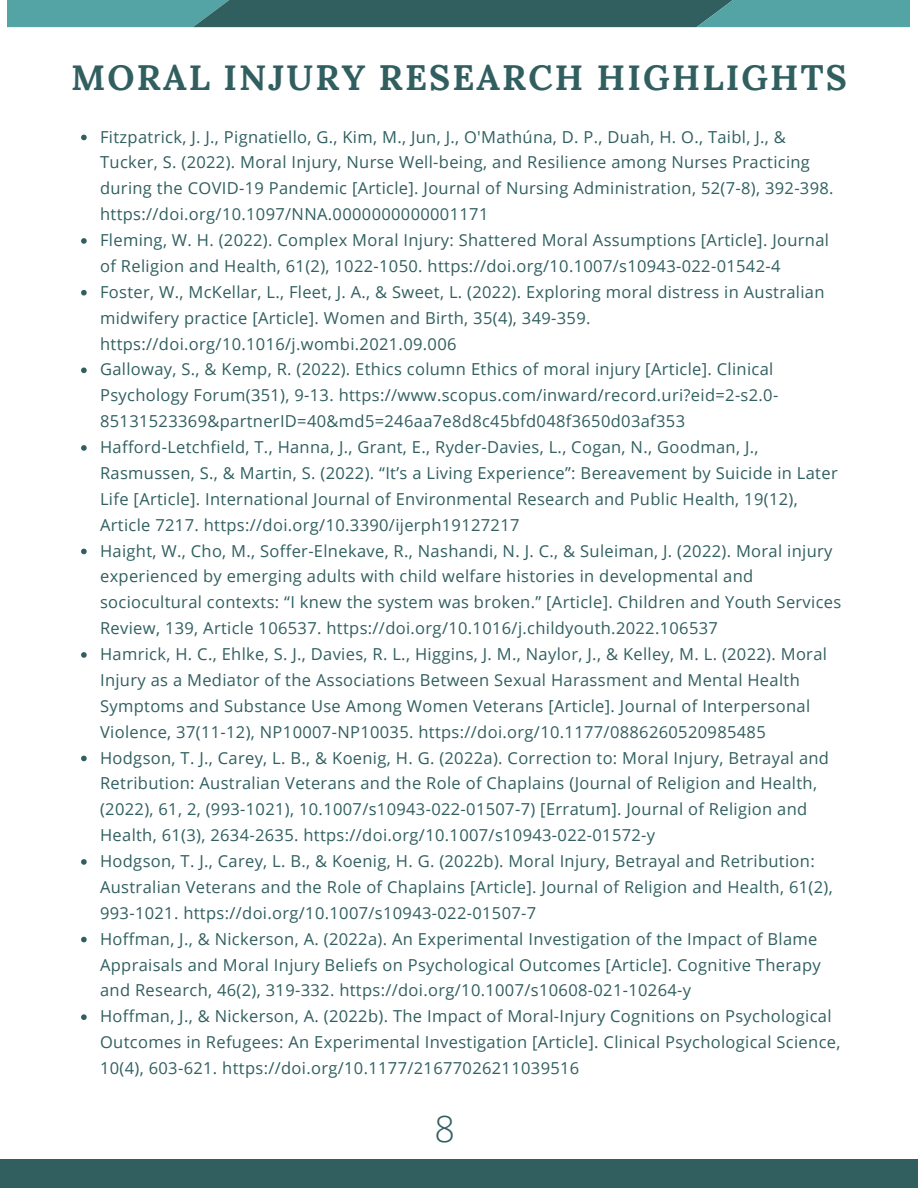
<style>
.page{position:relative;width:918px;height:1188px;background:#fff}
.page>*{position:absolute;margin:0;border:0;box-sizing:border-box;transform-origin:0 0}
.t1{font:300 36px "Open Sans";color:#315f60}
.t2{font:700 35.25px "Lora";letter-spacing:.06em;color:#315f60}
.t3{font:16.5px/25.8px "Open Sans";letter-spacing:.02em;color:#315f60}
</style>
<div class="page">
<div style="left:0;top:1160px;width:918px;height:28px;background:#315f60"></div>
<svg style="left:8px;top:0;width:902px;height:27px;background:#417d7e"></svg>
<svg style="left:81px;top:135px;width:6px;height:5px"></svg>
<svg style="left:81px;top:238px;width:6px;height:6px"></svg>
<svg style="left:81px;top:290px;width:6px;height:6px"></svg>
<svg style="left:81px;top:368px;width:6px;height:5px"></svg>
<svg style="left:81px;top:445px;width:6px;height:6px"></svg>
<svg style="left:81px;top:549px;width:6px;height:5px"></svg>
<svg style="left:81px;top:652px;width:6px;height:6px"></svg>
<svg style="left:81px;top:756px;width:6px;height:5px"></svg>
<svg style="left:81px;top:859px;width:6px;height:6px"></svg>
<svg style="left:81px;top:937px;width:6px;height:5px"></svg>
<svg style="left:81px;top:1014px;width:6px;height:6px"></svg>
<h2 class="t2" style="left:71px;top:55px;width:777px">MORAL INJURY RESEARCH HIGHLIGHTS</h2>
<p class="t3" style="left:100px;top:123px;width:743px">Fitzpatrick, J. J., Pignatiello, G., Kim, M., Jun, J., O'Mathúna, D. P., Duah, H. O., Taibl, J., &amp; Tucker, S. (2022). Moral Injury, Nurse Well-being, and Resilience among Nurses Practicing during the COVID-19 Pandemic [Article]. Journal of Nursing Administration, 52(7-8), 392-398. https://doi.org/10.1097/NNA.0000000000001171<br>Fleming, W. H. (2022). Complex Moral Injury: Shattered Moral Assumptions [Article]. Journal of Religion and Health, 61(2), 1022-1050. https://doi.org/10.1007/s10943-022-01542-4<br>Foster, W., McKellar, L., Fleet, J. A., &amp; Sweet, L. (2022). Exploring moral distress in Australian midwifery practice [Article]. Women and Birth, 35(4), 349-359. https://doi.org/10.1016/j.wombi.2021.09.006<br>Galloway, S., &amp; Kemp, R. (2022). Ethics column Ethics of moral injury [Article]. Clinical Psychology Forum(351), 9-13. https://www.scopus.com/inward/record.uri?eid=2-s2.0- 85131523369&amp;partnerID=40&amp;md5=246aa7e8d8c45bfd048f3650d03af353<br>Hafford-Letchfield, T., Hanna, J., Grant, E., Ryder-Davies, L., Cogan, N., Goodman, J., Rasmussen, S., &amp; Martin, S. (2022). “It’s a Living Experience”: Bereavement by Suicide in Later Life [Article]. International Journal of Environmental Research and Public Health, 19(12), Article 7217. https://doi.org/10.3390/ijerph19127217<br>Haight, W., Cho, M., Soffer-Elnekave, R., Nashandi, N. J. C., &amp; Suleiman, J. (2022). Moral injury experienced by emerging adults with child welfare histories in developmental and sociocultural contexts: “I knew the system was broken.” [Article]. Children and Youth Services Review, 139, Article 106537. https://doi.org/10.1016/j.childyouth.2022.106537<br>Hamrick, H. C., Ehlke, S. J., Davies, R. L., Higgins, J. M., Naylor, J., &amp; Kelley, M. L. (2022). Moral Injury as a Mediator of the Associations Between Sexual Harassment and Mental Health Symptoms and Substance Use Among Women Veterans [Article]. Journal of Interpersonal Violence, 37(11-12), NP10007-NP10035. https://doi.org/10.1177/0886260520985485<br>Hodgson, T. J., Carey, L. B., &amp; Koenig, H. G. (2022a). Correction to: Moral Injury, Betrayal and Retribution: Australian Veterans and the Role of Chaplains (Journal of Religion and Health, (2022), 61, 2, (993-1021), 10.1007/s10943-022-01507-7) [Erratum]. Journal of Religion and Health, 61(3), 2634-2635. https://doi.org/10.1007/s10943-022-01572-y<br>Hodgson, T. J., Carey, L. B., &amp; Koenig, H. G. (2022b). Moral Injury, Betrayal and Retribution:<br>Australian Veterans and the Role of Chaplains [Article]. Journal of Religion and Health, 61(2), 993-1021. https://doi.org/10.1007/s10943-022-01507-7<br>Hoffman, J., &amp; Nickerson, A. (2022a). An Experimental Investigation of the Impact of Blame Appraisals and Moral Injury Beliefs on Psychological Outcomes [Article]. Cognitive Therapy and Research, 46(2), 319-332. https://doi.org/10.1007/s10608-021-10264-y<br>Hoffman, J., &amp; Nickerson, A. (2022b). The Impact of Moral-Injury Cognitions on Psychological Outcomes in Refugees: An Experimental Investigation [Article]. Clinical Psychological Science, 10(4), 603-621. https://doi.org/10.1177/21677026211039516</p>
<h1 class="t1" style="left:435px;top:1103px;width:22px">8</h1>
</div>
